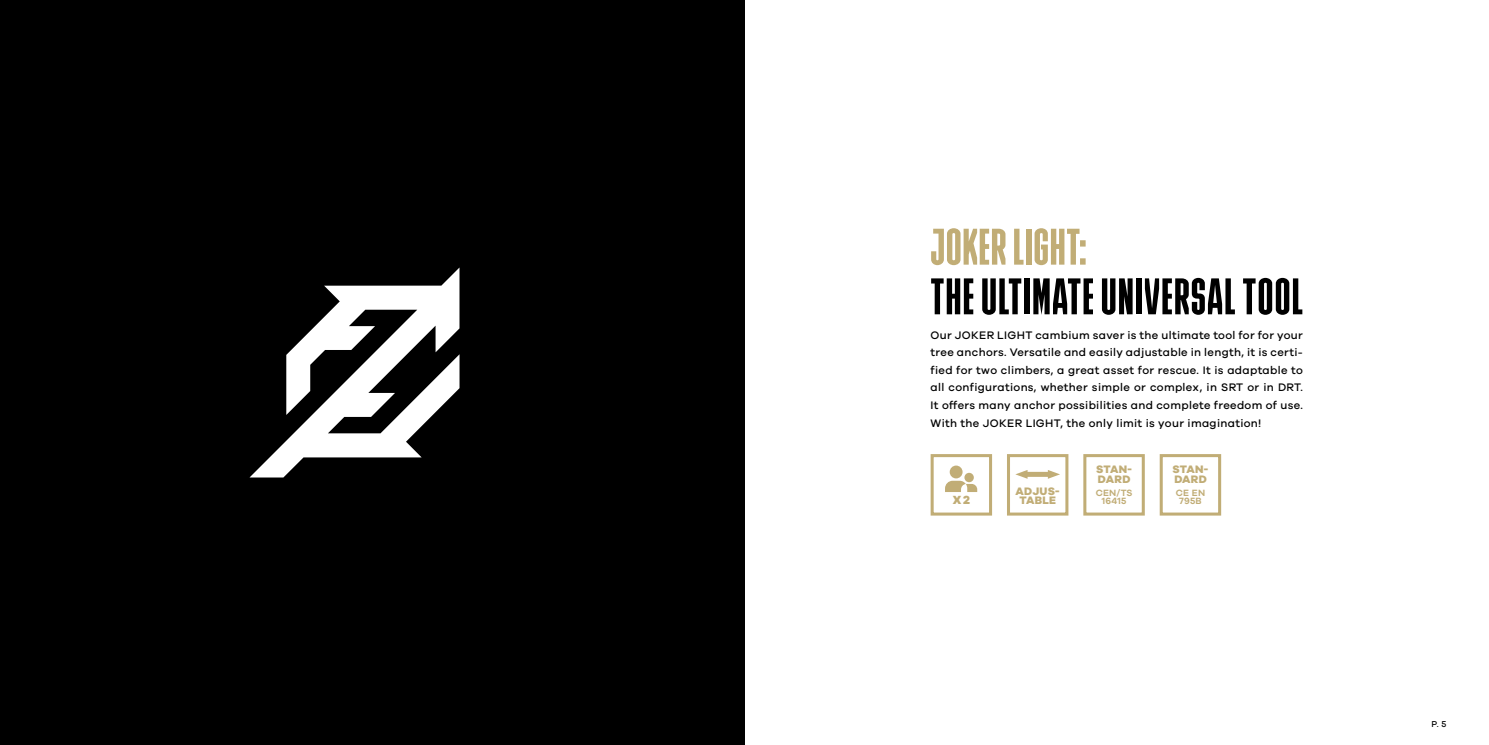
<style>
.page{position:relative;width:1489px;height:745px;background:#fff}
.page>*{position:absolute;margin:0;border:0;box-sizing:border-box;transform-origin:0 0}
.t1{font:51.25px "Bulevar";letter-spacing:.03em;color:#000}
.t2{font:51.25px "Bulevar";letter-spacing:.02em;color:#c1ad76}
.t3{font:800 12.12px "Galano Grotesque";color:#c1ad76}
.t4{font:500 11.25px/17.5px "Galano Grotesque";letter-spacing:.03em;color:#000;text-align:justify}
.t5{font:800 11.12px/10px "Galano Grotesque";letter-spacing:.02em;color:#c1ad76}
.t6{font:600 9.38px/8.8px "Galano Grotesque";letter-spacing:.02em;color:#c1ad76;text-align:center}
.t7{font:500 8.75px "Galano Grotesque";color:#000}
</style>
<div class="page">
<div style="left:0;top:0;width:744px;height:744px;background:#000"></div>
<svg style="left:250px;top:268px;width:209px;height:209px"></svg>
<div style="left:1083px;top:454px;width:61px;height:61px;border:3px solid #c1ad76"></div>
<div style="left:1159px;top:454px;width:62px;height:61px;border:3px solid #c1ad76"></div>
<div style="left:949px;top:465px;width:13px;height:13px;background:#c1ad76;border-radius:50%"></div>
<div style="left:964px;top:472px;width:9px;height:10px;background:#c1ad76;border-radius:50%"></div>
<svg style="left:945px;top:480px;width:32px;height:11px"></svg>
<div style="left:930px;top:454px;width:62px;height:61px;border:3px solid #c1ad76"></div>
<div style="left:1006px;top:454px;width:62px;height:61px;border:3px solid #c1ad76"></div>
<div style="left:1023px;top:471px;width:28px;height:5px;background:#c1ad76"></div>
<svg style="left:1015px;top:470px;width:12px;height:8px"></svg>
<svg style="left:1047px;top:470px;width:12px;height:8px"></svg>
<h1 class="t2" style="left:930px;top:218px;width:157px">JOKER LIGHT:</h1>
<h1 class="t1" style="left:930px;top:268px;width:374px">THE ULTIMATE UNIVERSAL TOOL</h1>
<p class="t4" style="left:930px;top:326px;width:374px">Our JOKER LIGHT cambium saver is the ultimate tool for for your tree anchors. Versatile and easily adjustable in length, it is certi&shy;fied for two climbers, a great asset for rescue. It is adaptable to all configurations, whether simple or complex, in SRT or in DRT.<br>It offers many anchor possibilities and complete freedom of use.<br>With the JOKER LIGHT, the only limit is your imagination!</p>
<p class="t5" style="left:1096px;top:464px;width:38px">STAN-<br>DARD</p>
<p class="t6" style="left:1095px;top:487px;width:38px">CEN/TS<br>16415</p>
<p class="t5" style="left:1172px;top:464px;width:38px">STAN-<br>DARD</p>
<p class="t6" style="left:1175px;top:487px;width:31px">CE EN<br>795B</p>
<p class="t5" style="left:1015px;top:485px;width:46px">ADJUS-</p>
<p class="t3" style="left:952px;top:492px;width:19px">X2</p>
<p class="t5" style="left:1019px;top:494px;width:38px">TABLE</p>
<p class="t7" style="left:1431px;top:718px;width:16px">P. 5</p>
</div>
